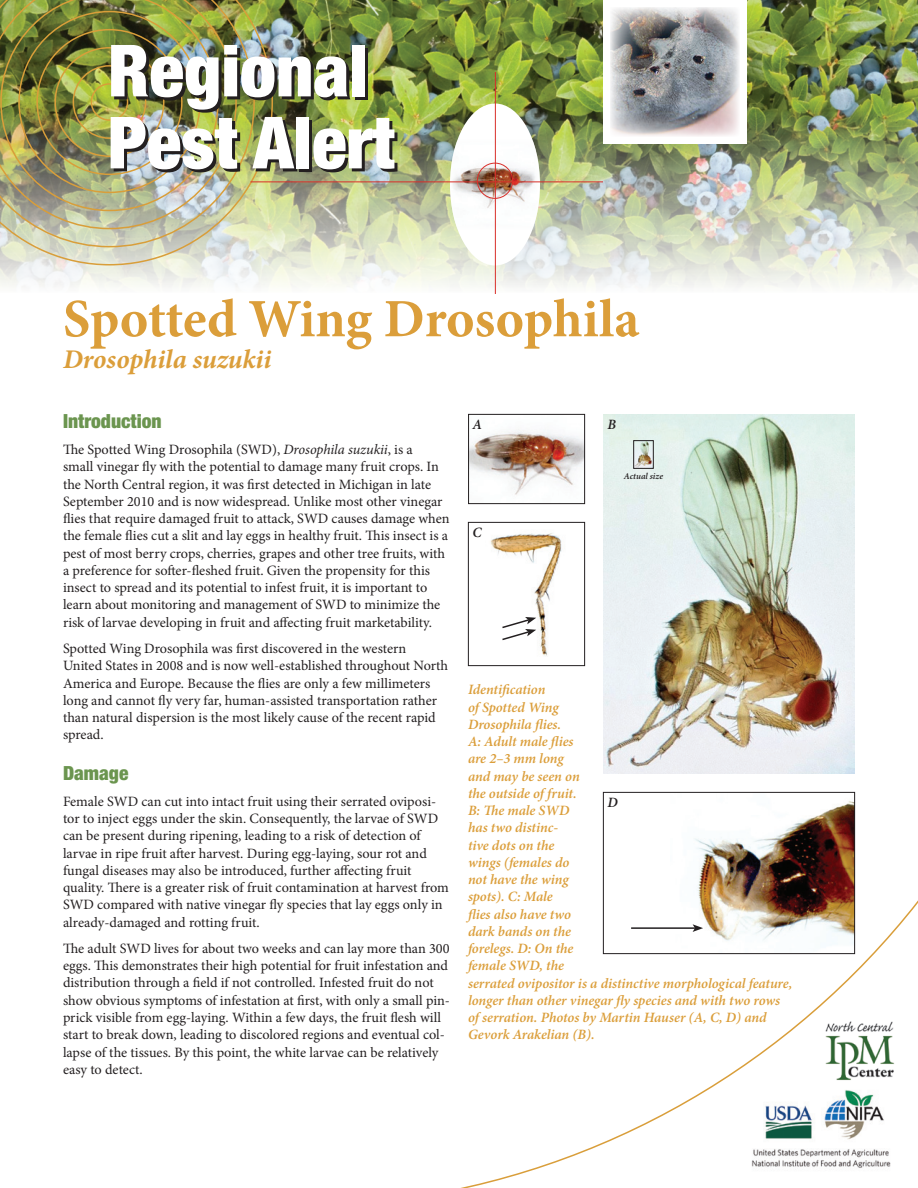
<style>
.page{position:relative;width:918px;height:1188px;background:#fff}
.page>*{position:absolute;margin:0;border:0;box-sizing:border-box;transform-origin:0 0}
.t1{font:900 condensed 72px/72px "Helvetica Neue LT Std";color:#fff}
.t2{font:700 54px "Minion Pro";color:#db9e3a}
.t3{font:italic 700 27px "Minion Pro";color:#db9e3a}
.t4{font:900 condensed 19.5px "Helvetica Neue LT Std";color:#6b954f}
.t5{font:14.25px/17.2px "Minion Pro";color:#231f20}
.t6{font:italic 600 14.25px/17.2px "Minion Pro";letter-spacing:-.005em;color:#db9e3a}
.t7{font:italic 600 14.25px "Minion Pro";color:#231f20}
.t8{font:italic 600 9px "Minion Pro";color:#231f20}
.s1{font-style:italic}
</style>
<div class="page">
<img style="left:0;top:0;width:918px;height:292px">
<svg style="left:461px;top:413px;width:457px;height:775px"></svg>
<img style="left:0;top:0;width:273px;height:266px">
<div style="left:450px;top:104px;width:90px;height:162px;background:#fff;border-radius:50%"></div>
<img style="left:450px;top:140px;width:90px;height:89px">
<div style="left:603px;top:0;width:144px;height:144px;background:#fff"></div>
<img style="left:610px;top:7px;width:129px;height:129px">
<hr style="left:250px;top:182px;width:353px;height:1px;background:#d92f29">
<hr style="left:495px;top:72px;width:1px;height:222px;background:#d92f29">
<div style="left:477px;top:163px;width:36px;height:36px;border:1px solid #d92f29;border-radius:50%"></div>
<img style="left:603px;top:414px;width:252px;height:360px">
<img style="left:470px;top:416px;width:113px;height:86px">
<div style="left:468px;top:414px;width:117px;height:90px;border:1px solid #231f20"></div>
<img style="left:671px;top:794px;width:182px;height:158px">
<div style="left:603px;top:792px;width:252px;height:162px;border:1px solid #231f20"></div>
<img style="left:470px;top:530px;width:113px;height:128px">
<div style="left:468px;top:522px;width:117px;height:144px;border:1px solid #231f20"></div>
<svg style="left:633px;top:440px;width:21px;height:29px"></svg>
<hr style="left:631px;top:927px;width:64px;height:2px;background:#231f20">
<svg style="left:693px;top:924px;width:10px;height:8px"></svg>
<svg style="left:501px;top:617px;width:35px;height:24px"></svg>
<img style="left:746px;top:1085px;width:150px;height:89px">
<img style="left:826px;top:1020px;width:70px;height:62px">
<h1 class="t1" style="left:108px;top:34px;width:288px">Regional<br>Pest Alert</h1>
<h2 class="t2" style="left:63px;top:281px;width:578px">Spotted Wing Drosophila</h2>
<h3 class="t3" style="left:63px;top:340px;width:210px">Drosophila suzukii</h3>
<h3 class="t4" style="left:63px;top:409px;width:100px">Introduction</h3>
<p class="t5" style="left:63px;top:441px;width:388px">The Spotted Wing Drosophila (SWD), <span class="s1">Drosophila suzukii</span>, is a<br>small vinegar fly with the potential to damage many fruit crops. In the North Central region, it was first detected in Michigan in late September 2010 and is now widespread. Unlike most other vinegar flies that require damaged fruit to attack, SWD causes damage when the female flies cut a slit and lay eggs in healthy fruit. This insect is a pest of most berry crops, cherries, grapes and other tree fruits, with a preference for softer-fleshed fruit. Given the propensity for this insect to spread and its potential to infest fruit, it is important to learn about monitoring and management of SWD to minimize the risk of larvae developing in fruit and affecting fruit marketability.</p>
<p class="t5" style="left:63px;top:640px;width:387px">Spotted Wing Drosophila was first discovered in the western United States in 2008 and is now well-established throughout North America and Europe. Because the flies are only a few millimeters long and cannot fly very far, human-assisted transportation rather than natural dispersion is the most likely cause of the recent rapid spread.</p>
<h3 class="t4" style="left:63px;top:761px;width:67px">Damage</h3>
<p class="t5" style="left:63px;top:793px;width:387px">Female SWD can cut into intact fruit using their serrated oviposi&shy;tor to inject eggs under the skin. Consequently, the larvae of SWD can be present during ripening, leading to a risk of detection of larvae in ripe fruit after harvest. During egg-laying, sour rot and fungal diseases may also be introduced, further affecting fruit quality. There is a greater risk of fruit contamination at harvest from SWD compared with native vinegar fly species that lay eggs only in already-damaged and rotting fruit.</p>
<p class="t5" style="left:63px;top:940px;width:389px">The adult SWD lives for about two weeks and can lay more than 300 eggs. This demonstrates their high potential for fruit infestation and distribution through a field if not controlled. Infested fruit do not show obvious symptoms of infestation at first, with only a small pin&shy;prick visible from egg-laying. Within a few days, the fruit flesh will start to break down, leading to discolored regions and eventual col&shy;lapse of the tissues. By this point, the white larvae can be relatively easy to detect.</p>
<p class="t7" style="left:472px;top:416px;width:11px">A</p>
<p class="t7" style="left:608px;top:416px;width:10px">B</p>
<p class="t7" style="left:472px;top:524px;width:11px">C</p>
<p class="t8" style="left:624px;top:471px;width:41px">Actual size</p>
<p class="t6" style="left:468px;top:682px;width:326px">Identification<br>of Spotted Wing<br>Drosophila flies.<br>A: Adult male flies<br>are 2–3 mm long<br>and may be seen on<br>the outside of fruit.<br>B: The male SWD<br>has two distinc-<br>tive dots on the<br>wings (females do<br>not have the wing<br>spots). C: Male<br>flies also have two<br>dark bands on the<br>forelegs. D: On the<br>female SWD, the<br>serrated ovipositor is a distinctive morphological feature, longer than other vinegar fly species and with two rows of serration. Photos by Martin Hauser (A, C, D) and<br>Gevork Arakelian (B).</p>
<p class="t7" style="left:608px;top:794px;width:12px">D</p>
</div>
